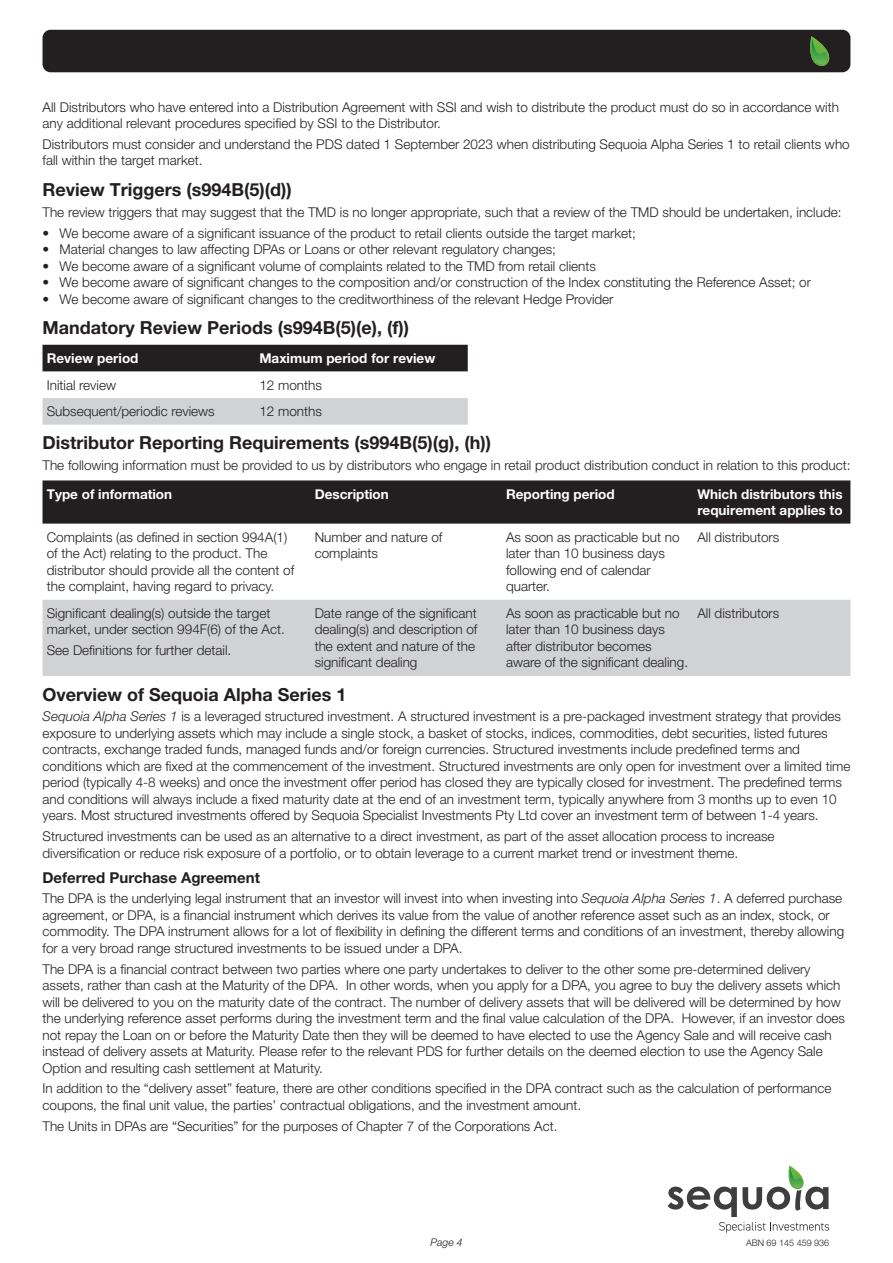
<style>
.page{position:relative;width:893px;height:1263px;background:#fff}
.page>*{position:absolute;margin:0;border:0;box-sizing:border-box;transform-origin:0 0}
.t1{font:700 18px "Helvetica Neue LT Pro";color:#231f20}
.t2{font:700 15px "Helvetica Neue LT Pro";color:#231f20}
.t3{font:300 13.5px/16.5px "Helvetica Neue LT Pro";color:#231f20}
.t4{font:700 13.5px/16.5px "Helvetica Neue LT Pro";color:#fff}
.t5{font:italic 300 10.5px "Helvetica Neue LT Pro";color:#231f20}
.t6{font:300 9px "Helvetica Neue LT Pro";color:#231f20}
.s1{font-style:italic}
</style>
<div class="page">
<div style="left:43px;top:30px;width:807px;height:42px;background:#231f20;border-radius:8px"></div>
<svg style="left:810px;top:36px;width:20px;height:30px"></svg>
<svg style="left:668px;top:1165px;width:161px;height:68px"></svg>
<div style="left:43px;top:345px;width:425px;height:26px;background:#231f20"></div>
<div style="left:43px;top:398px;width:425px;height:27px;background:#d1d2d4"></div>
<div style="left:43px;top:480px;width:807px;height:44px;background:#231f20"></div>
<div style="left:43px;top:600px;width:807px;height:76px;background:#d1d2d4"></div>
<p class="t3" style="left:43px;top:98px;width:798px">All Distributors who have entered into a Distribution Agreement with SSI and wish to distribute the product must do so in accordance with any additional relevant procedures specified by SSI to the Distributor.</p>
<p class="t3" style="left:43px;top:136px;width:809px">Distributors must consider and understand the PDS dated 1 September 2023 when distributing Sequoia Alpha Series 1 to retail clients who fall within the target market.</p>
<h1 class="t1" style="left:43px;top:179px;width:251px">Review Triggers (s994B(5)(d))</h1>
<p class="t3" style="left:43px;top:204px;width:800px">The review triggers that may suggest that the TMD is no longer appropriate, such that a review of the TMD should be undertaken, include:</p>
<p class="t3" style="left:43px;top:224px;width:595px">• We become aware of a significant issuance of the product to retail clients outside the target market;</p>
<p class="t3" style="left:43px;top:241px;width:515px">• Material changes to law affecting DPAs or Loans or other relevant regulatory changes;</p>
<p class="t3" style="left:43px;top:257px;width:555px">• We become aware of a significant volume of complaints related to the TMD from retail clients</p>
<p class="t3" style="left:43px;top:274px;width:770px">• We become aware of significant changes to the composition and/or construction of the Index constituting the Reference Asset; or</p>
<p class="t3" style="left:43px;top:290px;width:572px">• We become aware of significant changes to the creditworthiness of the relevant Hedge Provider</p>
<h1 class="t1" style="left:43px;top:317px;width:368px">Mandatory Review Periods (s994B(5)(e), (f))</h1>
<p class="t4" style="left:47px;top:349px;width:93px">Review period</p>
<p class="t4" style="left:259px;top:349px;width:177px">Maximum period for review</p>
<p class="t3" style="left:47px;top:376px;width:71px">Initial review</p>
<p class="t3" style="left:259px;top:376px;width:64px">12 months</p>
<p class="t3" style="left:47px;top:403px;width:170px">Subsequent/periodic reviews</p>
<p class="t3" style="left:259px;top:403px;width:64px">12 months</p>
<h1 class="t1" style="left:43px;top:432px;width:450px">Distributor Reporting Requirements (s994B(5)(g), (h))</h1>
<p class="t3" style="left:43px;top:457px;width:809px">The following information must be provided to us by distributors who engage in retail product distribution conduct in relation to this product:</p>
<p class="t4" style="left:47px;top:485px;width:127px">Type of information</p>
<p class="t4" style="left:315px;top:485px;width:76px">Description</p>
<p class="t4" style="left:506px;top:485px;width:110px">Reporting period</p>
<p class="t4" style="left:697px;top:485px;width:147px">Which distributors this requirement applies to</p>
<p class="t3" style="left:47px;top:528px;width:249px">Complaints (as defined in section 994A(1) of the Act) relating to the product. The distributor should provide all the content of the complaint, having regard to privacy.</p>
<p class="t3" style="left:315px;top:528px;width:129px">Number and nature of complaints</p>
<p class="t3" style="left:506px;top:528px;width:175px">As soon as practicable but no later than 10 business days following end of calendar quarter.</p>
<p class="t3" style="left:697px;top:528px;width:83px">All distributors</p>
<p class="t3" style="left:47px;top:604px;width:240px">Significant dealing(s) outside the target market, under section 994F(6) of the Act.</p>
<p class="t3" style="left:47px;top:642px;width:186px">See Definitions for further detail.</p>
<p class="t3" style="left:315px;top:604px;width:164px">Date range of the significant dealing(s) and description of the extent and nature of the significant dealing</p>
<p class="t3" style="left:506px;top:604px;width:184px">As soon as practicable but no later than 10 business days after distributor becomes aware of the significant dealing.</p>
<p class="t3" style="left:697px;top:604px;width:83px">All distributors</p>
<h1 class="t1" style="left:43px;top:683px;width:306px">Overview of Sequoia Alpha Series 1</h1>
<p class="t3" style="left:43px;top:708px;width:809px"><span class="s1">Sequoia Alpha Series 1</span> is a leveraged structured investment. A structured investment is a pre-packaged investment strategy that provides exposure to underlying assets which may include a single stock, a basket of stocks, indices, commodities, debt securities, listed futures contracts, exchange traded funds, managed funds and/or foreign currencies. Structured investments include predefined terms and conditions which are fixed at the commencement of the investment. Structured investments are only open for investment over a limited time period (typically 4-8 weeks) and once the investment offer period has closed they are typically closed for investment. The predefined terms and conditions will always include a fixed maturity date at the end of an investment term, typically anywhere from 3 months up to even 10 years. Most structured investments offered by Sequoia Specialist Investments Pty Ltd cover an investment term of between 1-4 years.</p>
<p class="t3" style="left:43px;top:828px;width:733px">Structured investments can be used as an alternative to a direct investment, as part of the asset allocation process to increase diversification or reduce risk exposure of a portfolio, or to obtain leverage to a current market trend or investment theme.</p>
<p class="t2" style="left:43px;top:868px;width:219px">Deferred Purchase Agreement</p>
<p class="t3" style="left:43px;top:890px;width:803px">The DPA is the underlying legal instrument that an investor will invest into when investing into <span class="s1">Sequoia Alpha Series 1</span>. A deferred purchase agreement, or DPA, is a financial instrument which derives its value from the value of another reference asset such as an index, stock, or commodity. The DPA instrument allows for a lot of flexibility in defining the different terms and conditions of an investment, thereby allowing for a very broad range structured investments to be issued under a DPA.</p>
<p class="t3" style="left:43px;top:960px;width:804px">The DPA is a financial contract between two parties where one party undertakes to deliver to the other some pre-determined delivery assets, rather than cash at the Maturity of the DPA. In other words, when you apply for a DPA, you agree to buy the delivery assets which will be delivered to you on the maturity date of the contract. The number of delivery assets that will be delivered will be determined by how the underlying reference asset performs during the investment term and the final value calculation of the DPA. However, if an investor does not repay the Loan on or before the Maturity Date then they will be deemed to have elected to use the Agency Sale and will receive cash instead of delivery assets at Maturity. Please refer to the relevant PDS for further details on the deemed election to use the Agency Sale Option and resulting cash settlement at Maturity.</p>
<p class="t3" style="left:43px;top:1080px;width:790px">In addition to the “delivery asset” feature, there are other conditions specified in the DPA contract such as the calculation of performance coupons, the final unit value, the parties’ contractual obligations, and the investment amount.</p>
<p class="t3" style="left:43px;top:1117px;width:516px">The Units in DPAs are “Securities” for the purposes of Chapter 7 of the Corporations Act.</p>
<p class="t5" style="left:430px;top:1236px;width:34px">Page 4</p>
<p class="t6" style="left:746px;top:1237px;width:85px">ABN 69 145 459 936</p>
</div>
